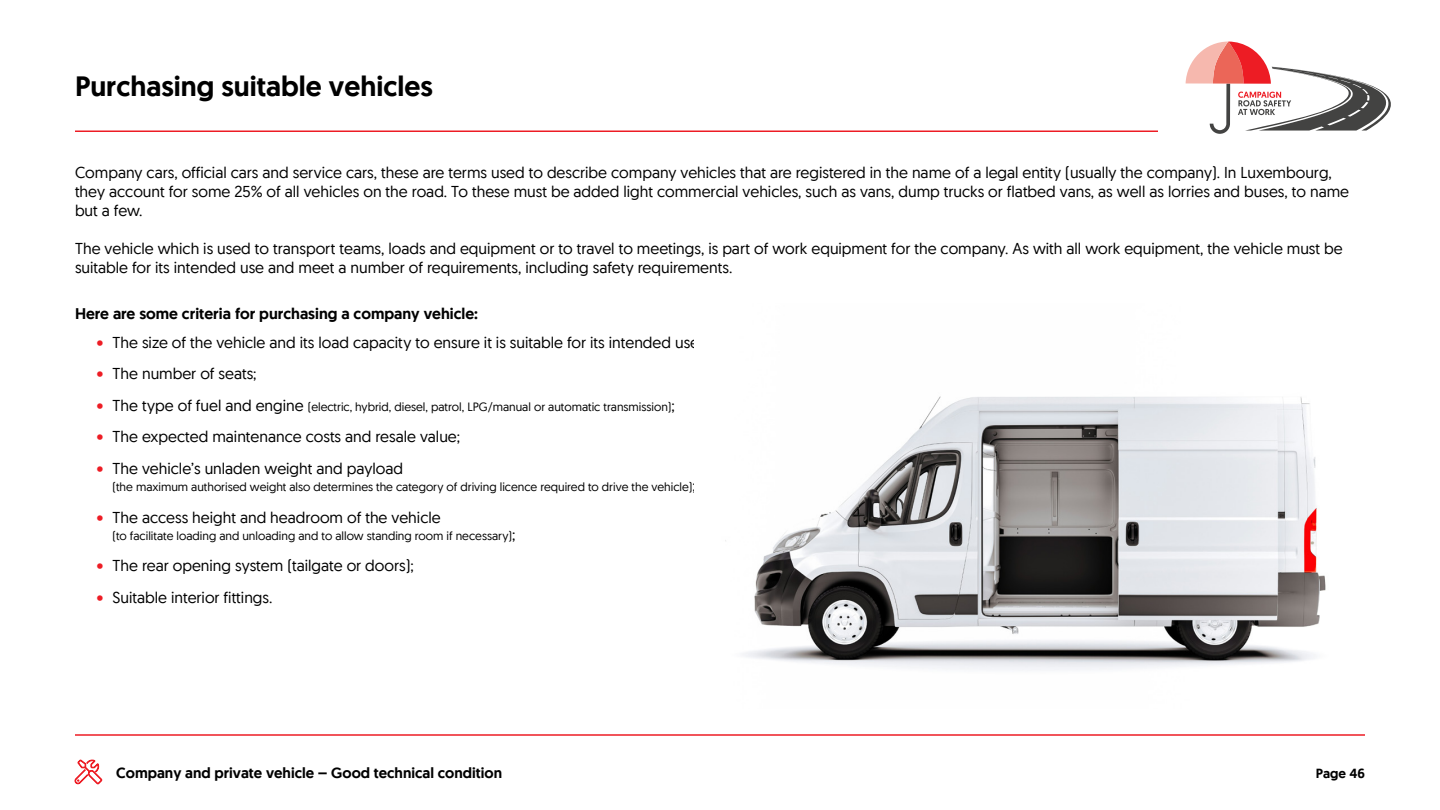
<style>
.page{position:relative;width:1440px;height:810px;background:#fff}
.page>*{position:absolute;margin:0;border:0;box-sizing:border-box;transform-origin:0 0}
.Titre_page{font:500 28.5px "Geomanist";color:#000}
.Body_espacé{font:15.75px/18.9px "Geomanist";color:#000}
.Bullets{font:15.75px "Geomanist";color:#000}
.Petit_titre_body_bold{font:500 15.75px "Geomanist";color:#000}
.t1{font:500 15px "Geomanist";color:#000}
.t2{font:500 13.5px "Geomanist";color:#000}
.Bullets-2{font:12px "Geomanist";color:#000}
.s1{font-weight:500;color:#ed1c24}
.s2{font-weight:500;font-size:15.75px;color:#ed1c24}
.s3{font-size:15.75px}
</style>
<div class="page">
<svg style="left:74px;top:759px;width:29px;height:26px"></svg>
<img style="left:725px;top:396px;width:601px;height:274px">
<hr style="left:75px;top:130px;width:1083px;height:2px;background:#ed1c24">
<hr style="left:75px;top:734px;width:1290px;height:2px;background:#ed1c24">
<svg style="left:1186px;top:42px;width:205px;height:92px"></svg>
<h3 class="Titre_page" style="left:75px;top:68px;width:359px">Purchasing suitable vehicles</h3>
<p class="Body_espacé" style="left:75px;top:163px;width:1276px">Company cars, official cars and service cars, these are terms used to describe company vehicles that are registered in the name of a legal entity (usually the company). In Luxembourg, they account for some 25% of all vehicles on the road. To these must be added light commercial vehicles, such as vans, dump trucks or flatbed vans, as well as lorries and buses, to name but a few.</p>
<p class="Body_espacé" style="left:75px;top:238px;width:1269px">The vehicle which is used to transport teams, loads and equipment or to travel to meetings, is part of work equipment for the company. As with all work equipment, the vehicle must be suitable for its intended use and meet a number of requirements, including safety requirements.</p>
<p class="Petit_titre_body_bold" style="left:75px;top:303px;width:405px">Here are some criteria for purchasing a company vehicle:</p>
<p class="Bullets" style="left:97px;top:332px;width:607px"><span class="s1">•</span> The size of the vehicle and its load capacity to ensure it is suitable for its intended use;</p>
<p class="Bullets" style="left:97px;top:364px;width:161px"><span class="s1">•</span> The number of seats;</p>
<p class="Bullets-2" style="left:97px;top:399px;width:580px"><span class="s2">•</span> <span class="s3">The type of fuel and engine</span> (electric, hybrid, diesel, patrol, LPG/manual or automatic transmission)<span class="s3">;</span></p>
<p class="Bullets" style="left:97px;top:427px;width:365px"><span class="s1">•</span> The expected maintenance costs and resale value;</p>
<p class="Bullets" style="left:97px;top:458px;width:308px"><span class="s1">•</span> The vehicle’s unladen weight and payload</p>
<p class="Bullets-2" style="left:112px;top:479px;width:585px">(the maximum authorised weight also determines the category of driving licence required to drive the vehicle)<span class="s3">;</span></p>
<p class="Bullets" style="left:97px;top:507px;width:345px"><span class="s1">•</span> The access height and headroom of the vehicle</p>
<p class="Bullets-2" style="left:112px;top:528px;width:404px">(to facilitate loading and unloading and to allow standing room if necessary)<span class="s3">;</span></p>
<p class="Bullets" style="left:97px;top:556px;width:319px"><span class="s1">•</span> The rear opening system (tailgate or doors);</p>
<p class="Bullets" style="left:97px;top:587px;width:177px"><span class="s1">•</span> Suitable interior fittings.</p>
<p class="t1" style="left:116px;top:763px;width:387px">Company and private vehicle – Good technical condition</p>
<p class="t2" style="left:1316px;top:764px;width:51px">Page 46</p>
</div>
